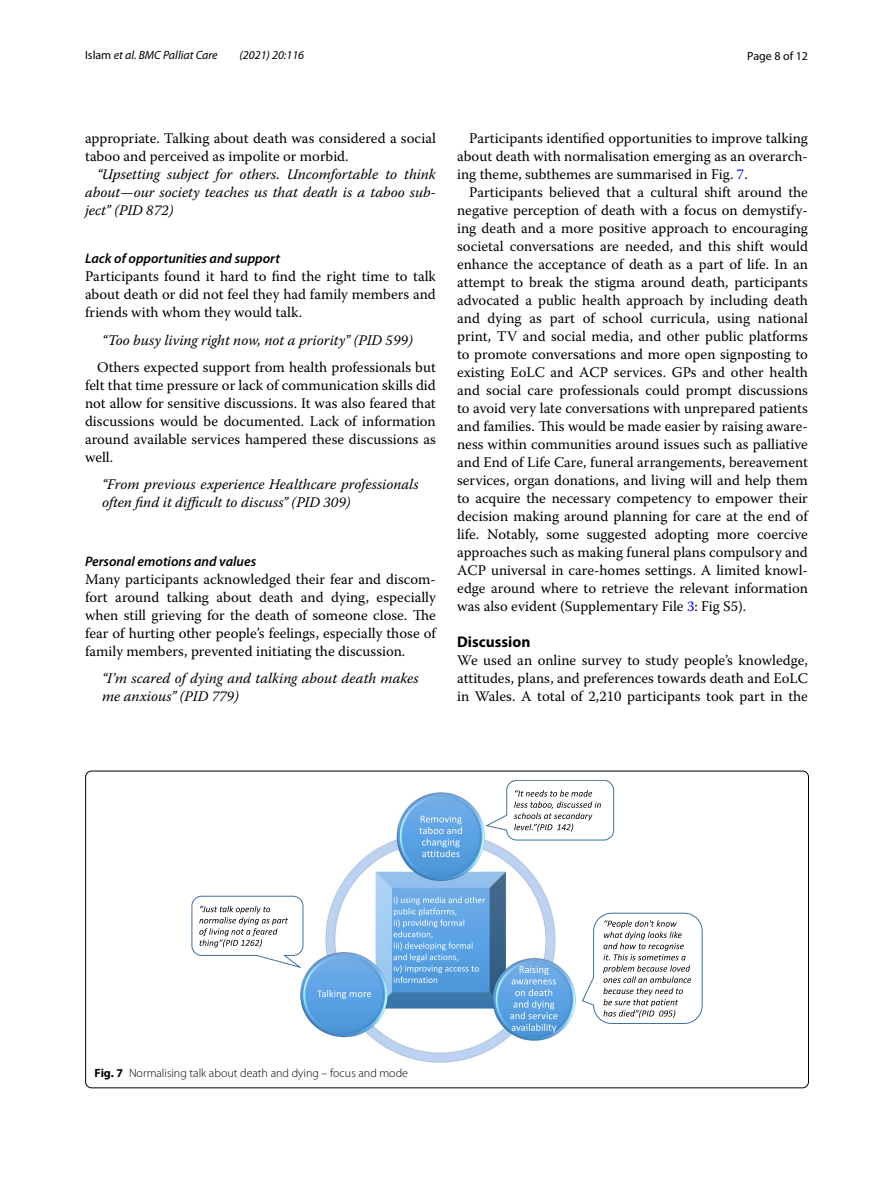
<style>
.page{position:relative;width:893px;height:1187px;background:#fff}
.page>*{position:absolute;margin:0;border:0;box-sizing:border-box;transform-origin:0 0}
.t1{font:700 15.45px "Myriad Pro";color:#000}
.t2{font:14.7px/18px "Warnock Pro";color:#000;text-align:justify}
.t3{font:italic 14.7px/18px "Warnock Pro";color:#000}
.t4{font:italic 600 13.8px "Myriad Pro";color:#000}
.t5{font:300 12px "Myriad Pro";color:#000}
.t6{font:italic 12px "Myriad Pro";color:#000}
.t7{font:12px "Myriad Pro";color:#000}
.s1{font-style:normal}
.s2{color:#00f}
.s3{font-weight:700}
</style>
<div class="page">
<img style="left:301px;top:792px;width:275px;height:270px">
<svg style="left:394px;top:896px;width:91px;height:86px"></svg>
<svg style="left:419px;top:815px;width:43px;height:42px"></svg>
<svg style="left:510px;top:966px;width:47px;height:66px"></svg>
<svg style="left:317px;top:989px;width:54px;height:9px"></svg>
<svg style="left:192px;top:895px;width:112px;height:73px"></svg>
<svg style="left:582px;top:912px;width:120px;height:111px"></svg>
<svg style="left:485px;top:780px;width:129px;height:60px"></svg>
<p class="t6" style="left:85px;top:48px;width:134px"><span class="s1">Islam</span> et al. BMC Palliat Care</p>
<p class="t6" style="left:240px;top:48px;width:66px">(2021) 20:116</p>
<p class="t7" style="left:747px;top:48px;width:62px">Page 8 of 12</p>
<p class="t2" style="left:85px;top:128px;width:352px">appropriate. Talking about death was considered a social taboo and perceived as impolite or morbid.</p>
<p class="t3" style="left:85px;top:164px;width:352px;text-align:justify;text-indent:12px">“Upsetting subject for others. Uncomfortable to think about—our society teaches us that death is a taboo sub&shy;ject” (PID 872)</p>
<p class="t4" style="left:85px;top:250px;width:196px">Lack of opportunities and support</p>
<p class="t2" style="left:85px;top:267px;width:352px">Participants found it hard to find the right time to talk about death or did not feel they had family members and friends with whom they would talk.</p>
<p class="t3" style="left:102px;top:330px;width:312px">“Too busy living right now, not a priority” (PID 599)</p>
<p class="t2" style="left:85px;top:358px;width:352px;text-indent:12px">Others expected support from health professionals but felt that time pressure or lack of communication skills did not allow for sensitive discussions. It was also feared that discussions would be documented. Lack of information around available services hampered these discussions as well.</p>
<p class="t3" style="left:102px;top:475px;width:318px">“From previous experience Healthcare professionals often find it difficult to discuss” (PID 309)</p>
<p class="t4" style="left:85px;top:552px;width:173px">Personal emotions and values</p>
<p class="t2" style="left:85px;top:569px;width:352px">Many participants acknowledged their fear and discom&shy;fort around talking about death and dying, especially when still grieving for the death of someone close. The fear of hurting other people’s feelings, especially those of family members, prevented initiating the discussion.</p>
<p class="t3" style="left:102px;top:668px;width:318px">“I’m scared of dying and talking about death makes me anxious” (PID 779)</p>
<p class="t2" style="left:457px;top:128px;width:352px;text-indent:12px">Participants identified opportunities to improve talking about death with normalisation emerging as an overarch&shy;ing theme, subthemes are summarised in Fig. <span class="s2">7</span>.</p>
<p class="t2" style="left:457px;top:182px;width:352px;text-indent:12px">Participants believed that a cultural shift around the negative perception of death with a focus on demystify&shy;ing death and a more positive approach to encouraging societal conversations are needed, and this shift would enhance the acceptance of death as a part of life. In an attempt to break the stigma around death, participants advocated a public health approach by including death and dying as part of school curricula, using national print, TV and social media, and other public platforms to promote conversations and more open signposting to existing EoLC and ACP services. GPs and other health and social care professionals could prompt discussions to avoid very late conversations with unprepared patients and families. This would be made easier by raising aware&shy;ness within communities around issues such as palliative and End of Life Care, funeral arrangements, bereavement services, organ donations, and living will and help them to acquire the necessary competency to empower their decision making around planning for care at the end of life. Notably, some suggested adopting more coercive approaches such as making funeral plans compulsory and ACP universal in care-homes settings. A limited knowl&shy;edge around where to retrieve the relevant information was also evident (Supplementary File <span class="s2">3</span>: Fig S5).</p>
<p class="t1" style="left:457px;top:631px;width:75px">Discussion</p>
<p class="t2" style="left:457px;top:650px;width:352px">We used an online survey to study people’s knowledge, attitudes, plans, and preferences towards death and EoLC in Wales. A total of 2,210 participants took part in the</p>
<p class="t5" style="left:95px;top:1066px;width:315px"><span class="s3">Fig. 7</span> Normalising talk about death and dying – focus and mode</p>
</div>
